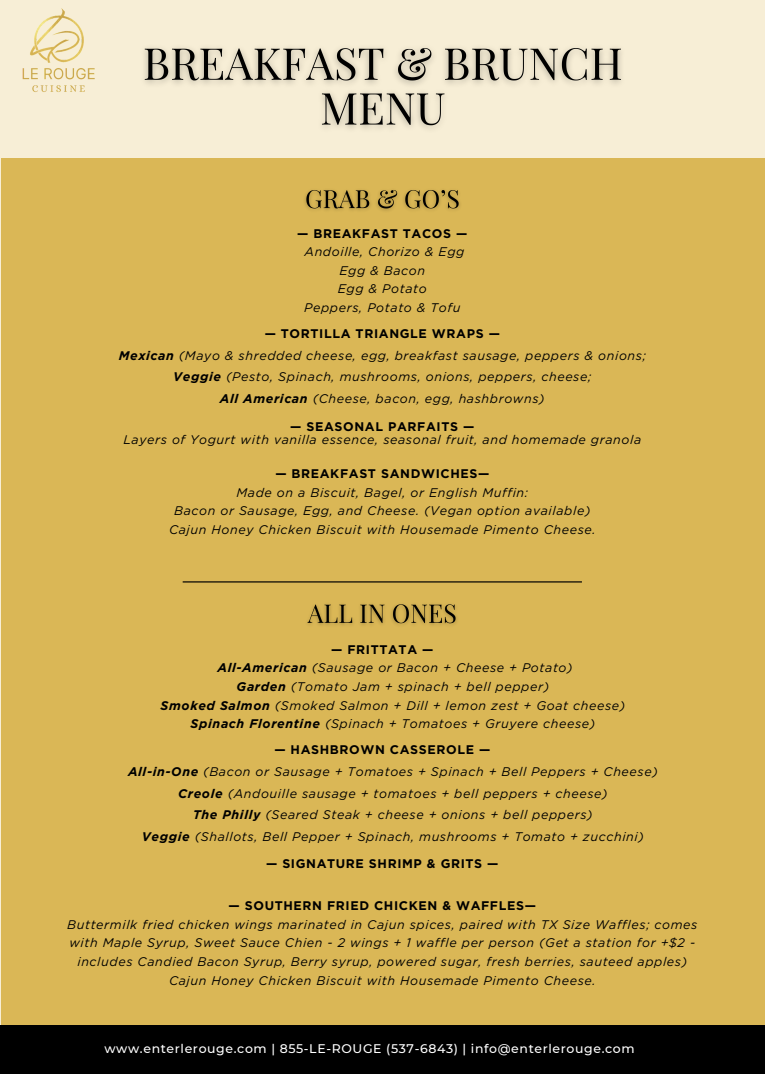
<style>
.page{position:relative;width:765px;height:1074px;background:#fff}
.page>*{position:absolute;margin:0;border:0;box-sizing:border-box;transform-origin:0 0}
.t1{font:italic 12.48px/18.6px "Gotham";letter-spacing:.05em;color:#000;text-align:center}
.t2{font:700 12.48px "Gotham";letter-spacing:.05em;color:#000}
.t3{font:500 12.48px "Montserrat";letter-spacing:.05em;color:#fff}
.s1{font-weight:700}
</style>
<div class="page">
<div style="left:0;top:0;width:765px;height:1073px;background:#f7eed6"></div>
<img style="left:22px;top:8px;width:73px;height:84px">
<div style="left:0;top:1024px;width:765px;height:49px;background:#000"></div>
<div style="left:1px;top:158px;width:764px;height:866px;background:#dab756"></div>
<img style="left:305px;top:190px;width:155px;height:21px">
<img style="left:144px;top:48px;width:478px;height:81px">
<hr style="left:183px;top:581px;width:399px;height:1px;background:#000">
<img style="left:307px;top:604px;width:150px;height:21px">
<p class="t2" style="left:297px;top:225px;width:172px">— BREAKFAST TACOS —</p>
<p class="t1" style="left:305px;top:242px;width:161px">Andoille, Chorizo &amp; Egg</p>
<p class="t1" style="left:339px;top:261px;width:87px">Egg &amp; Bacon</p>
<p class="t1" style="left:338px;top:279px;width:91px">Egg &amp; Potato</p>
<p class="t1" style="left:304px;top:298px;width:158px">Peppers, Potato &amp; Tofu</p>
<p class="t2" style="left:265px;top:326px;width:237px">— TORTILLA TRIANGLE WRAPS —</p>
<p class="t1" style="left:119px;top:346px;width:529px"><span class="s1">Mexican</span> (Mayo &amp; shredded cheese, egg, breakfast sausage, peppers &amp; onions;</p>
<p class="t1" style="left:173px;top:367px;width:419px"><span class="s1">Veggie</span> (Pesto, Spinach, mushrooms, onions, peppers, cheese;</p>
<p class="t1" style="left:220px;top:389px;width:326px"><span class="s1">All American</span> (Cheese, bacon, egg, hashbrowns)</p>
<p class="t2" style="left:290px;top:418px;width:186px">— SEASONAL PARFAITS —</p>
<p class="t1" style="left:123px;top:430px;width:519px">Layers of Yogurt with vanilla essence, seasonal fruit, and homemade granola</p>
<p class="t2" style="left:275px;top:466px;width:215px">— BREAKFAST SANDWICHES—</p>
<p class="t1" style="left:237px;top:483px;width:293px">Made on a Biscuit, Bagel, or English Muffin:</p>
<p class="t1" style="left:174px;top:501px;width:418px">Bacon or Sausage, Egg, and Cheese. (Vegan option available)</p>
<p class="t1" style="left:169px;top:520px;width:428px">Cajun Honey Chicken Biscuit with Housemade Pimento Cheese.</p>
<p class="t2" style="left:331px;top:641px;width:104px">— FRITTATA —</p>
<p class="t1" style="left:218px;top:658px;width:357px"><span class="s1">All-American</span> (Sausage or Bacon + Cheese + Potato)</p>
<p class="t1" style="left:237px;top:677px;width:314px"><span class="s1">Garden</span> (Tomato Jam + spinach + bell pepper)</p>
<p class="t1" style="left:161px;top:695px;width:466px"><span class="s1">Smoked Salmon</span> (Smoked Salmon + Dill + lemon zest + Goat cheese)</p>
<p class="t1" style="left:191px;top:714px;width:406px"><span class="s1">Spinach Florentine</span> (Spinach + Tomatoes + Gruyere cheese)</p>
<p class="t2" style="left:274px;top:742px;width:217px">— HASHBROWN CASSEROLE —</p>
<p class="t1" style="left:128px;top:762px;width:531px"><span class="s1">All-in-One</span> (Bacon or Sausage + Tomatoes + Spinach + Bell Peppers + Cheese)</p>
<p class="t1" style="left:178px;top:783px;width:431px"><span class="s1">Creole</span> (Andouille sausage + tomatoes + bell peppers + cheese)</p>
<p class="t1" style="left:193px;top:805px;width:401px"><span class="s1">The Philly</span> (Seared Steak + cheese + onions + bell peppers)</p>
<p class="t1" style="left:142px;top:827px;width:503px"><span class="s1">Veggie</span> (Shallots, Bell Pepper + Spinach, mushrooms + Tomato + zucchini)</p>
<p class="t2" style="left:266px;top:856px;width:234px">— SIGNATURE SHRIMP &amp; GRITS —</p>
<p class="t2" style="left:229px;top:898px;width:309px">— SOUTHERN FRIED CHICKEN &amp; WAFFLES—</p>
<p class="t1" style="left:67px;top:914px;width:632px">Buttermilk fried chicken wings marinated in Cajun spices, paired with TX Size Waffles; comes with Maple Syrup, Sweet Sauce Chien - 2 wings + 1 waffle per person (Get a station for +$2 - includes Candied Bacon Syrup, Berry syrup, powered sugar, fresh berries, sauteed apples)</p>
<h4 class="t1" style="left:169px;top:970px;width:428px">Cajun Honey Chicken Biscuit with Housemade Pimento Cheese.</h4>
<p class="t3" style="left:104px;top:1040px;width:532px">www.enterlerouge.com | 855-LE-ROUGE (537-6843) | info@enterlerouge.com</p>
</div>
